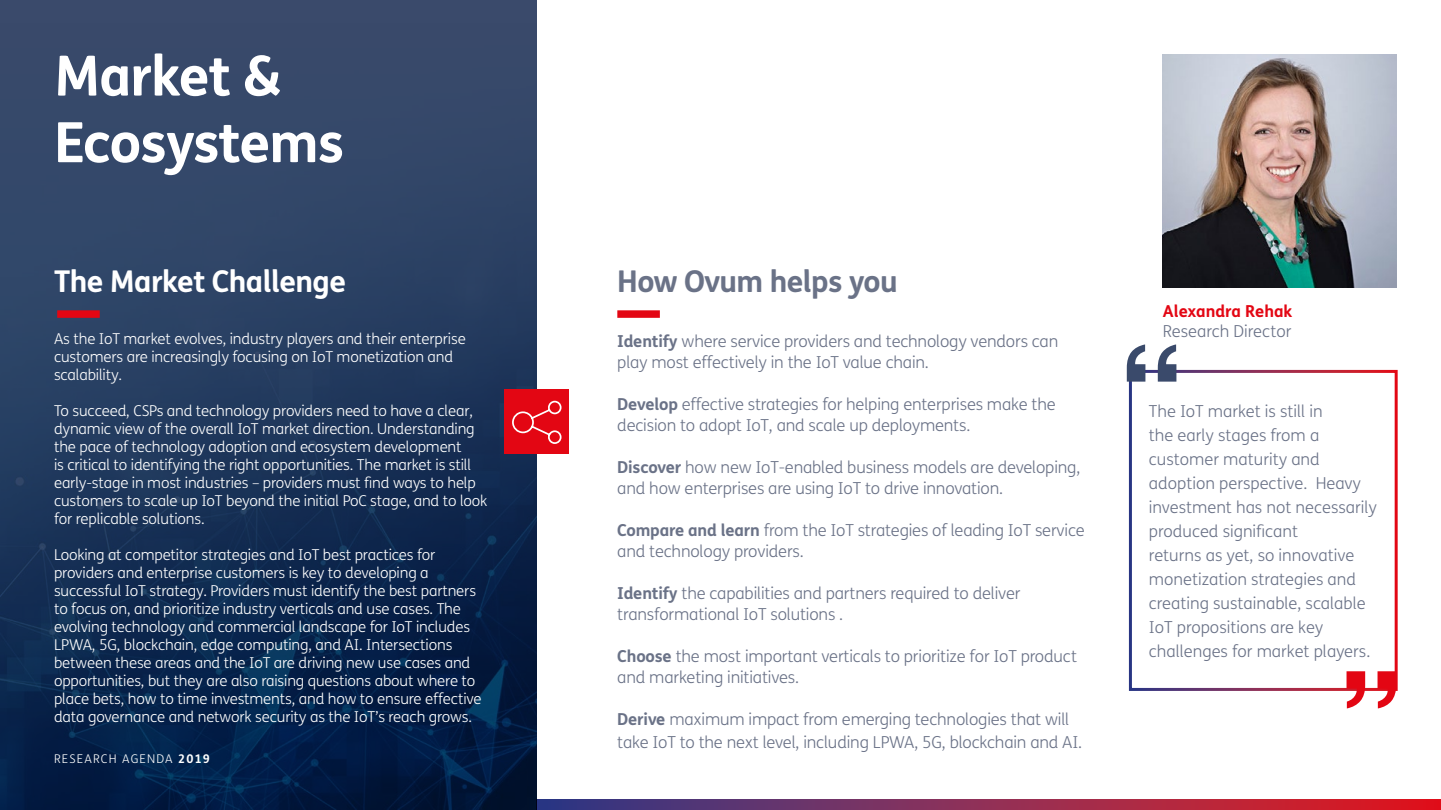
<style>
.page{position:relative;width:1441px;height:810px;background:#fff}
.page>*{position:absolute;margin:0;border:0;box-sizing:border-box;transform-origin:0 0}
.t1{font:700 55.5px/66.6px "FS Me";letter-spacing:-.02em;color:#fff}
.t2{font:700 30px "FS Me";letter-spacing:-.02em;color:#fff}
.t3{font:700 30px "FS Me";letter-spacing:-.02em;color:#6a7287}
.t4{font:300 16.5px/24px "FS Me";letter-spacing:-.01em;color:#6a7287}
.t5{font:700 16.5px "FS Me";color:#e30613}
.t6{font:300 15px/18px "FS Me";letter-spacing:-.01em;color:#fff}
.t7{font:300 12px "FS Me";letter-spacing:.1em;color:#fff}
.s1{font-weight:700}
</style>
<div class="page">
<img style="left:0;top:0;width:536px;height:810px">
<div style="left:504px;top:390px;width:65px;height:64px;background:#e30613"></div>
<div style="left:1128px;top:370px;width:269px;height:321px;border:3px solid #fff"></div>
<img style="left:1162px;top:54px;width:233px;height:233px">
<svg style="left:1126px;top:344px;width:50px;height:38px"></svg>
<svg style="left:1346px;top:671px;width:49px;height:37px"></svg>
<svg style="left:536px;top:800px;width:904px;height:10px"></svg>
<svg style="left:512px;top:400px;width:50px;height:44px"></svg>
<div style="left:57px;top:310px;width:43px;height:8px;background:#e30613"></div>
<div style="left:617px;top:310px;width:42px;height:8px;background:#e30613"></div>
<h1 class="t1" style="left:54px;top:40px;width:291px">Market &amp;<br>Ecosystems</h1>
<h2 class="t2" style="left:54px;top:258px;width:293px">The Market Challenge</h2>
<p class="t6" style="left:54px;top:330px;width:413px">As the IoT market evolves, industry players and their enterprise customers are increasingly focusing on IoT monetization and scalability.</p>
<p class="t6" style="left:54px;top:402px;width:435px">To succeed, CSPs and technology providers need to have a clear, dynamic view of the overall IoT market direction. Understanding the pace of technology adoption and ecosystem development<br>is critical to identifying the right opportunities. The market is still early-stage in most industries – providers must find ways to help customers to scale up IoT beyond the initial PoC stage, and to look for replicable solutions.</p>
<p class="t6" style="left:54px;top:546px;width:429px">Looking at competitor strategies and IoT best practices for providers and enterprise customers is key to developing a successful IoT strategy. Providers must identify the best partners to focus on, and prioritize industry verticals and use cases. The evolving technology and commercial landscape for IoT includes LPWA, 5G, blockchain, edge computing, and AI. Intersections between these areas and the IoT are driving new use cases and opportunities, but they are also raising questions about where to place bets, how to time investments, and how to ensure effective data governance and network security as the IoT’s reach grows.</p>
<p class="t7" style="left:54px;top:750px;width:157px">RESEARCH AGENDA <span class="s1">2019</span></p>
<h2 class="t3" style="left:617px;top:258px;width:282px">How Ovum helps you</h2>
<p class="t4" style="left:617px;top:330px;width:442px;line-height:21px"><span class="s1">Identify</span> where service providers and technology vendors can play most effectively in the IoT value chain.</p>
<p class="t4" style="left:617px;top:393px;width:440px;line-height:21px"><span class="s1">Develop</span> effective strategies for helping enterprises make the decision to adopt IoT, and scale up deployments.</p>
<p class="t4" style="left:617px;top:456px;width:464px;line-height:21px"><span class="s1">Discover</span> how new IoT-enabled business models are developing, and how enterprises are using IoT to drive innovation.</p>
<p class="t4" style="left:617px;top:519px;width:469px;line-height:21px"><span class="s1">Compare and learn</span> from the IoT strategies of leading IoT service and technology providers.</p>
<p class="t4" style="left:617px;top:582px;width:404px;line-height:21px"><span class="s1">Identify</span> the capabilities and partners required to deliver transformational IoT solutions .</p>
<p class="t4" style="left:617px;top:645px;width:461px;line-height:21px"><span class="s1">Choose</span> the most important verticals to prioritize for IoT product and marketing initiatives.</p>
<p class="t4" style="left:617px;top:708px;width:466px;line-height:22.5px"><span class="s1">Derive</span> maximum impact from emerging technologies that will take IoT to the next level, including LPWA, 5G, blockchain and AI.</p>
<p class="t5" style="left:1162px;top:299px;width:131px">Alexandra Rehak</p>
<p class="t4" style="left:1162px;top:319px;width:130px">Research Director</p>
<p class="t4" style="left:1148px;top:398px;width:229px">The IoT market is still in<br>the early stages from a customer maturity and adoption perspective. Heavy investment has not necessarily produced significant<br>returns as yet, so innovative monetization strategies and creating sustainable, scalable<br>IoT propositions are key challenges for market players.</p>
</div>
